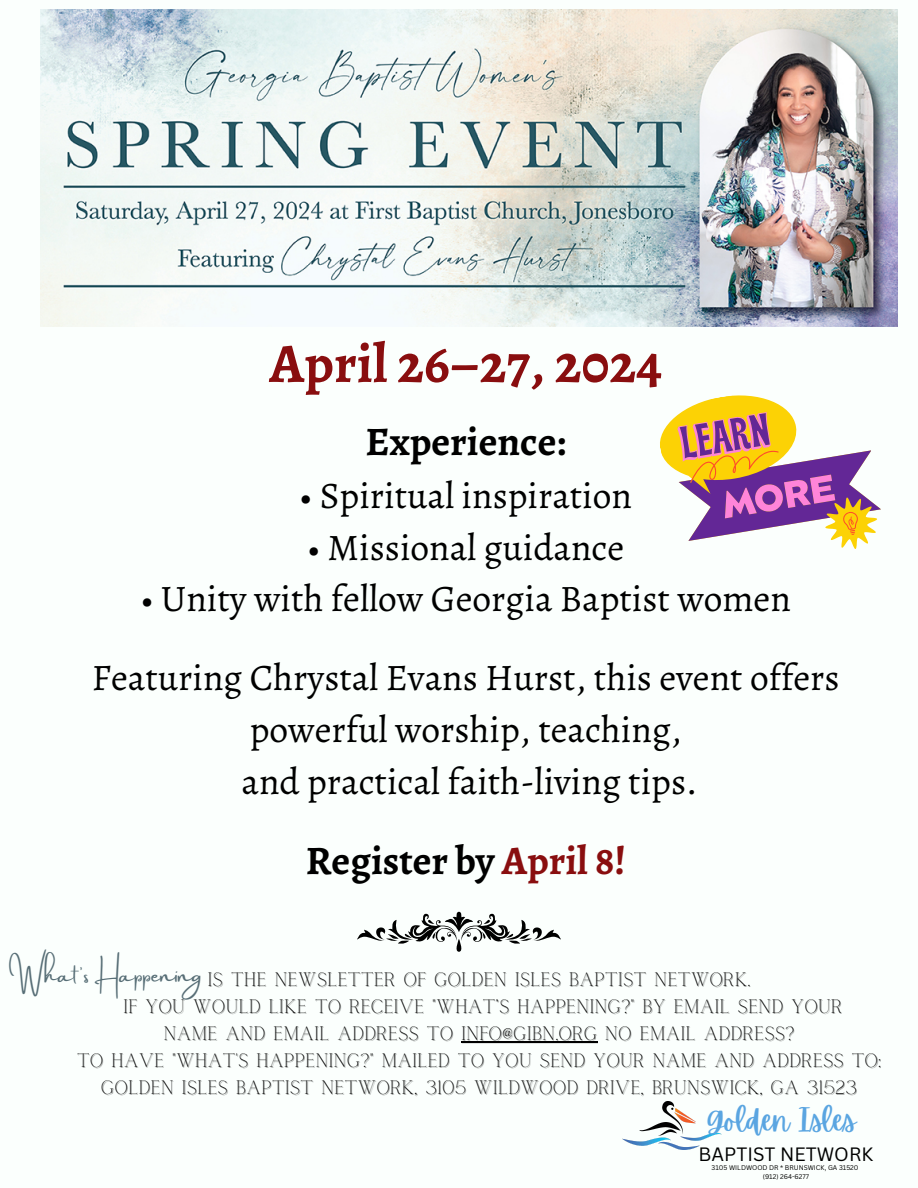
<style>
.page{position:relative;width:918px;height:1188px;background:#fff}
.page>*{position:absolute;margin:0;border:0;box-sizing:border-box;transform-origin:0 0}
.t1{font:700 55.5px "Alegreya";color:#890e0f}
.t2{font:700 40.5px "Alegreya";color:#000}
.t3{font:37.5px/78.8px "Alegreya";color:#000;text-align:center}
.t4{font:29.85px "Apricots";color:#5aa5e1}
.t5{font:21.75px "Amsterdam Two";color:#576e76}
.t6{font:19.35px/27px "Calgary";color:#000;text-align:center}
.t7{font:18.75px "Canva Sans";color:#000}
.t8{font:6.6px/8.9px "Canva Sans";color:#000;text-align:center}
.s1{color:#890e0f}
</style>
<div class="page">
<img style="left:40px;top:9px;width:858px;height:1141px">
<hr style="left:461px;top:1041px;width:136px;height:2px;background:#000">
<img style="left:623px;top:1101px;width:98px;height:48px">
<svg style="left:357px;top:912px;width:204px;height:40px"></svg>
<h1 class="t1" style="left:269px;top:326px;width:394px">April 26–27, 2024</h1>
<h2 class="t2" style="left:366px;top:414px;width:202px">Experience:</h2>
<h3 class="t3" style="left:300px;top:456px;width:334px">• Spiritual inspiration</h3>
<h3 class="t3" style="left:307px;top:508px;width:318px">• Missional guidance</h3>
<h3 class="t3" style="left:92px;top:559px;width:749px">• Unity with fellow Georgia Baptist women<br>Featuring Chrystal Evans Hurst, this event offers</h3>
<h3 class="t3" style="left:242px;top:703px;width:457px;line-height:51.8px;text-align:left">powerful worship, teaching, and practical faith-living tips.</h3>
<h2 class="t2" style="left:306px;top:833px;width:322px">Register by <span class="s1">April 8!</span></h2>
<p class="t5" style="left:9px;top:963px;width:195px">What's Happening</p>
<p class="t6" style="left:77px;top:967px;width:806px">IS THE NEWSLETTER OF GOLDEN ISLES BAPTIST NETWORK.<br>IF YOU WOULD LIKE TO RECEIVE "WHAT’S HAPPENING?" BY EMAIL SEND YOUR<br>NAME AND EMAIL ADDRESS TO INFO@GIBN.ORG NO EMAIL ADDRESS?<br>TO HAVE "WHAT'S HAPPENING?" MAILED TO YOU SEND YOUR NAME AND ADDRESS TO:<br>GOLDEN ISLES BAPTIST NETWORK, 3105 WILDWOOD DRIVE, BRUNSWICK, GA 31523</p>
<h3 class="t4" style="left:706px;top:1103px;width:152px">Golden Isles</h3>
<p class="t7" style="left:699px;top:1141px;width:176px">BAPTIST NETWORK</p>
<p class="t8" style="left:712px;top:1163px;width:148px">3105 WILDWOOD DR * BRUNSWICK, GA 31520 (912) 264-6277</p>
</div>
